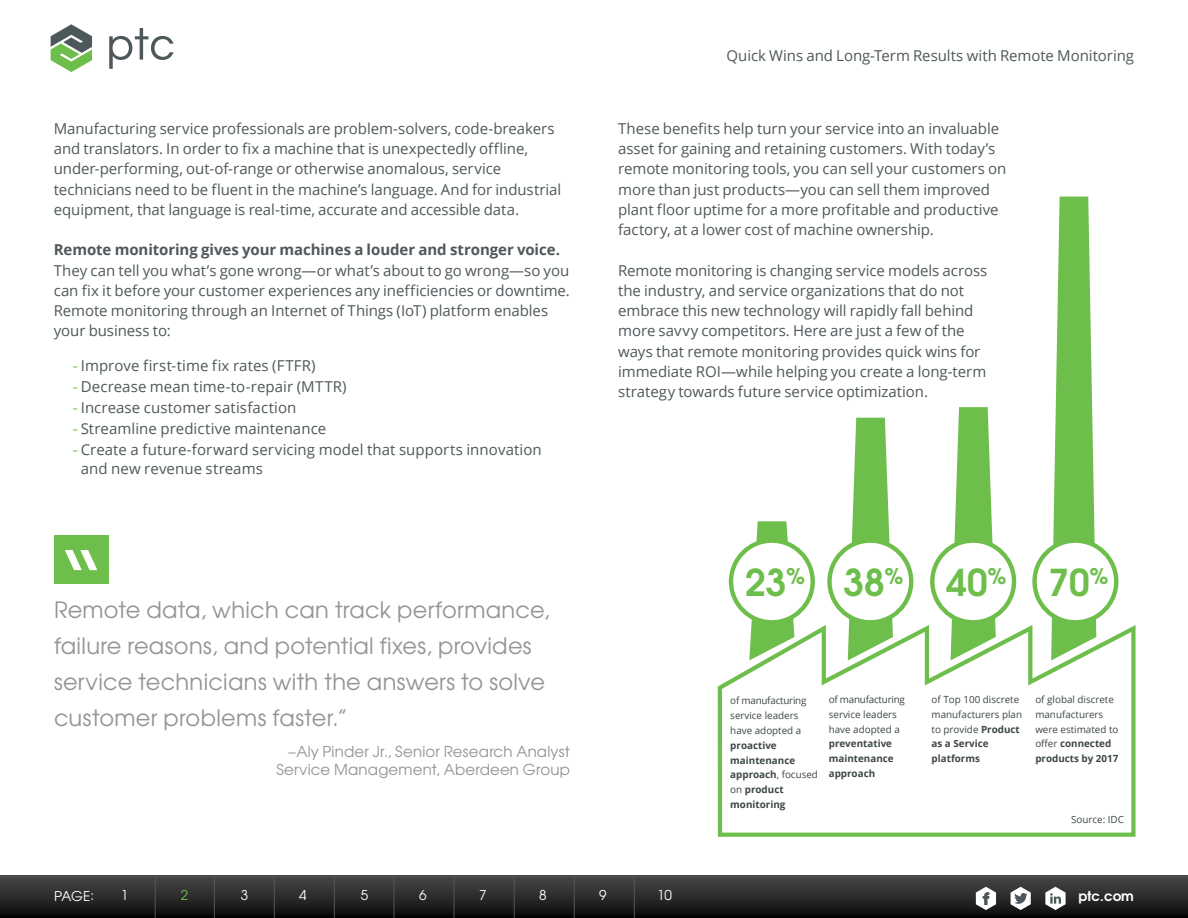
<style>
.page{position:relative;width:1188px;height:918px;background:#fff}
.page>*{position:absolute;margin:0;border:0;box-sizing:border-box;transform-origin:0 0}
.t1{font:700 36.9px "Te X Gyre Adventor";color:#6ebe4b}
.t2{font:22.5px/36px "Te X Gyre Adventor";letter-spacing:.015em;color:#939598}
.t3{font:15px/20.2px "Open Sans";letter-spacing:-.005em;color:#4e585a}
.t4{font:15px/18px "Te X Gyre Adventor";letter-spacing:.01em;color:#939598;text-align:right}
.t5{font:700 15px "Open Sans";letter-spacing:-.005em;color:#4e585a}
.t6{font:13.5px "Te X Gyre Adventor";letter-spacing:-.015em;color:#fff}
.t7{font:700 13.5px "Te X Gyre Adventor";color:#fff}
.t8{font:13.5px "Te X Gyre Adventor";color:#6ebe4b}
.t9{font:9.9px/14.7px "Open Sans";color:#3d4647}
.t10{font:700 9.9px/14.7px "Open Sans";color:#3d4647}
.s1{font-family:"DIN Pro";color:#6ebe4b}
.s2{font-weight:400}
.s3{font-weight:700}
</style>
<div class="page">
<div style="left:0;top:876px;width:1188px;height:42px;background:linear-gradient(to bottom,#49484a,#0b0a0b)"></div>
<hr style="left:155px;top:877px;width:1px;height:41px;background:#4e585a">
<hr style="left:214px;top:877px;width:1px;height:41px;background:#4e585a">
<hr style="left:274px;top:877px;width:1px;height:41px;background:#4e585a">
<hr style="left:334px;top:877px;width:1px;height:41px;background:#4e585a">
<hr style="left:394px;top:877px;width:1px;height:41px;background:#4e585a">
<hr style="left:454px;top:877px;width:1px;height:41px;background:#4e585a">
<hr style="left:0;top:877px;width:1188px;height:1px;background:#4e585a">
<hr style="left:514px;top:877px;width:1px;height:41px;background:#4e585a">
<hr style="left:574px;top:877px;width:1px;height:41px;background:#4e585a">
<hr style="left:634px;top:877px;width:1px;height:41px;background:#4e585a">
<svg style="left:51px;top:24px;width:41px;height:48px"></svg>
<svg style="left:109px;top:28px;width:64px;height:41px"></svg>
<svg style="left:1045px;top:887px;width:21px;height:23px"></svg>
<svg style="left:976px;top:887px;width:20px;height:23px"></svg>
<svg style="left:1011px;top:887px;width:20px;height:23px"></svg>
<div style="left:54px;top:536px;width:55px;height:48px;background:#6ebe4b"></div>
<svg style="left:65px;top:550px;width:32px;height:20px"></svg>
<svg style="left:749px;top:521px;width:45px;height:100px"></svg>
<svg style="left:848px;top:418px;width:45px;height:203px"></svg>
<svg style="left:1051px;top:197px;width:45px;height:424px"></svg>
<svg style="left:951px;top:407px;width:45px;height:214px"></svg>
<svg style="left:717px;top:621px;width:419px;height:216px"></svg>
<div style="left:1035px;top:541px;width:81px;height:81px;background:#fff;border-radius:50%"></div>
<div style="left:1032px;top:538px;width:86px;height:87px;border:4px solid #6ebe4b;border-radius:50%"></div>
<div style="left:932px;top:541px;width:82px;height:81px;background:#fff;border-radius:50%"></div>
<div style="left:930px;top:538px;width:86px;height:87px;border:4px solid #6ebe4b;border-radius:50%"></div>
<div style="left:830px;top:541px;width:81px;height:81px;background:#fff;border-radius:50%"></div>
<div style="left:827px;top:538px;width:86px;height:87px;border:4px solid #6ebe4b;border-radius:50%"></div>
<div style="left:731px;top:541px;width:82px;height:81px;background:#fff;border-radius:50%"></div>
<div style="left:729px;top:538px;width:86px;height:87px;border:4px solid #6ebe4b;border-radius:50%"></div>
<p class="t3" style="left:54px;top:118px;width:509px">Manufacturing service professionals are problem-solvers, code-breakers and translators. In order to fix a machine that is unexpectedly offline, under-performing, out-of-range or otherwise anomalous, service technicians need to be fluent in the machine’s language. And for industrial equipment, that language is real-time, accurate and accessible data.</p>
<p class="t5" style="left:54px;top:239px;width:508px">Remote monitoring gives your machines a louder and stronger voice.</p>
<p class="t3" style="left:54px;top:260px;width:518px">They can tell you what’s gone wrong—or what’s about to go wrong—so you can fix it before your customer experiences any inefficiencies or downtime.<br>Remote monitoring through an Internet of Things (IoT) platform enables your business to:</p>
<p class="t3" style="left:72px;top:355px;width:245px"><span class="s1">-</span> Improve first-time fix rates (FTFR)</p>
<p class="t3" style="left:72px;top:376px;width:276px"><span class="s1">-</span> Decrease mean time-to-repair (MTTR)</p>
<p class="t3" style="left:72px;top:397px;width:226px"><span class="s1">-</span> Increase customer satisfaction</p>
<p class="t3" style="left:72px;top:418px;width:471px;line-height:21px"><span class="s1">-</span> Streamline predictive maintenance<br><span class="s1">-</span>Create a future-forward servicing model that supports innovation</p>
<p class="t3" style="left:81px;top:458px;width:184px">and new revenue streams</p>
<h2 class="t2" style="left:54px;top:590px;width:497px">Remote data, which can track performance, failure reasons, and potential fixes, provides service technicians with the answers to solve customer problems faster.”</h2>
<p class="t4" style="left:276px;top:742px;width:295px">–Aly Pinder Jr., Senior Research Analyst<br>Service Management, Aberdeen Group</p>
<p class="t3" style="left:727px;top:45px;width:409px">Quick Wins and Long-Term Results with Remote Monitoring</p>
<p class="t3" style="left:618px;top:118px;width:390px">These benefits help turn your service into an invaluable asset for gaining and retaining customers. With today’s remote monitoring tools, you can sell your customers on more than just products—you can sell them improved plant floor uptime for a more profitable and productive factory, at a lower cost of machine ownership.</p>
<p class="t3" style="left:618px;top:260px;width:371px">Remote monitoring is changing service models across the industry, and service organizations that do not embrace this new technology will rapidly fall behind more savvy competitors. Here are just a few of the ways that remote monitoring provides quick wins for immediate ROI—while helping you create a long-term strategy towards future service optimization.</p>
<h1 class="t1" style="left:745px;top:551px;width:61px">23<sup>%</sup></h1>
<h1 class="t1" style="left:844px;top:551px;width:61px">38<sup>%</sup></h1>
<h1 class="t1" style="left:946px;top:551px;width:61px">40<sup>%</sup></h1>
<h1 class="t1" style="left:1049px;top:551px;width:61px">70<sup>%</sup></h1>
<p class="t9" style="left:730px;top:693px;width:78px">of manufacturing service leaders have adopted a</p>
<p class="t10" style="left:730px;top:738px;width:89px">proactive maintenance approach<span class="s2">, focused on</span> product monitoring</p>
<p class="t9" style="left:829px;top:692px;width:78px">of manufacturing service leaders have adopted a</p>
<p class="t10" style="left:829px;top:736px;width:66px">preventative maintenance approach</p>
<p class="t9" style="left:932px;top:692px;width:92px">of Top 100 discrete manufacturers plan to provide <span class="s3">Product as a Service platforms</span></p>
<p class="t9" style="left:1035px;top:692px;width:85px">of global discrete manufacturers were estimated to offer <span class="s3">connected products by 2017</span></p>
<p class="t9" style="left:1071px;top:812px;width:54px">Source: IDC</p>
<p class="t6" style="left:54px;top:886px;width:42px">PAGE:</p>
<p class="t6" style="left:121px;top:884px;width:9px">1</p>
<p class="t8" style="left:181px;top:884px;width:9px">2</p>
<p class="t6" style="left:241px;top:884px;width:9px">3</p>
<p class="t6" style="left:299px;top:884px;width:9px">4</p>
<p class="t6" style="left:361px;top:884px;width:9px">5</p>
<p class="t6" style="left:419px;top:884px;width:9px">6</p>
<p class="t6" style="left:479px;top:884px;width:9px">7</p>
<p class="t6" style="left:539px;top:884px;width:9px">8</p>
<p class="t6" style="left:599px;top:884px;width:9px">9</p>
<p class="t6" style="left:657px;top:884px;width:16px">10</p>
<p class="t7" style="left:1079px;top:885px;width:57px">ptc.com</p>
</div>
